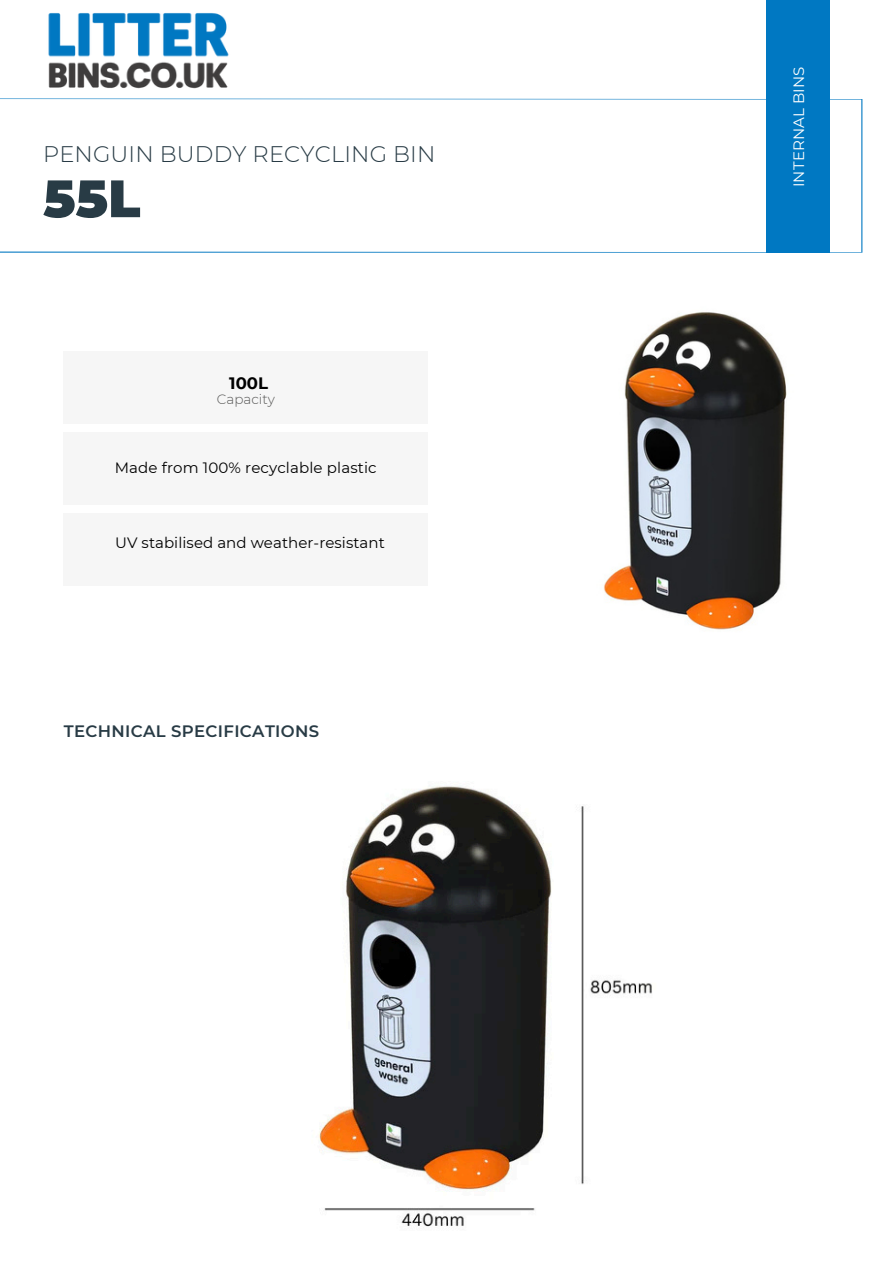
<style>
.page{position:relative;width:894px;height:1264px;background:#fff}
.page>*{position:absolute;margin:0;border:0;box-sizing:border-box;transform-origin:0 0}
.t1{font:900 52.5px "Montserrat";color:#283b45}
.t2{font:300 22.5px "Montserrat";letter-spacing:.005em;color:#283b45}
.t3{font:600 16.5px "Montserrat";letter-spacing:.02em;color:#283b45}
.t4{font:700 16.5px "Montserrat";color:#000}
.t5{font:15px "Montserrat";letter-spacing:.005em;color:#000}
.t6{font:15px "Montserrat";letter-spacing:.01em;color:#fff}
.t7{font:300 13.5px "Montserrat";color:#575756}
</style>
<div class="page">
<svg style="left:0;top:98px;width:862px;height:155px"></svg>
<div style="left:765px;top:0;width:64px;height:252px;background:#0078c2"></div>
<div style="left:64px;top:352px;width:363px;height:72px;background:#f6f6f6"></div>
<div style="left:64px;top:433px;width:363px;height:72px;background:#f6f6f6"></div>
<div style="left:64px;top:514px;width:363px;height:72px;background:#f6f6f6"></div>
<img style="left:603px;top:312px;width:184px;height:318px">
<img style="left:319px;top:786px;width:333px;height:441px">
<img style="left:48px;top:13px;width:181px;height:76px">
<h2 class="t2" style="left:43px;top:140px;width:393px">PENGUIN BUDDY RECYCLING BIN</h2>
<h1 class="t1" style="left:43px;top:166px;width:99px">55L</h1>
<p class="t4" style="left:229px;top:373px;width:40px">100L</p>
<h5 class="t7" style="left:217px;top:391px;width:60px">Capacity</h5>
<h3 class="t5" style="left:115px;top:458px;width:263px">Made from 100% recyclable plastic</h3>
<p class="t5" style="left:115px;top:533px;width:271px">UV stabilised and weather-resistant</p>
<h5 class="t3" style="left:64px;top:721px;width:257px">TECHNICAL SPECIFICATIONS</h5>
<h3 class="t6" style="left:789px;top:187px;width:122px;rotate:-90deg">INTERNAL BINS</h3>
</div>
